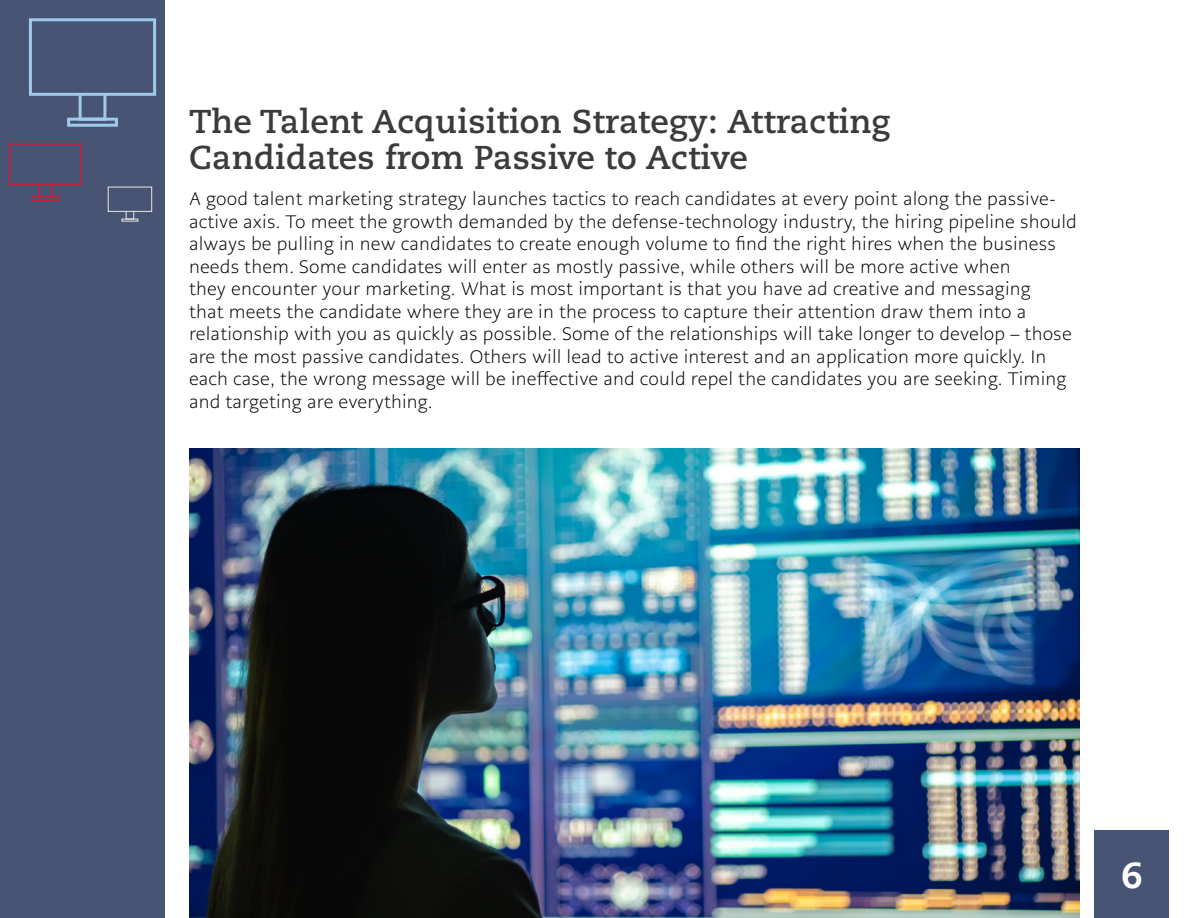
<style>
.page{position:relative;width:1188px;height:918px;background:#fff}
.page>*{position:absolute;margin:0;border:0;box-sizing:border-box;transform-origin:0 0}
.t1{font:800 36px "Caecilia LT Pro 85";color:#fff}
.t2{font:700 33px/36px "Caecilia LT Pro 75";letter-spacing:.01em;color:#3b3b3b}
.t3{font:300 18px/22.5px "PMN Caecilia Sans Text";letter-spacing:.01em;color:#000}
</style>
<div class="page">
<div style="left:0;top:0;width:164px;height:918px;background:#475473"></div>
<div style="left:1095px;top:831px;width:74px;height:87px;background:#475473"></div>
<div style="left:29px;top:18px;width:127px;height:78px;border:3px solid #9fcaea"></div>
<div style="left:79px;top:94px;width:27px;height:27px;border:3px solid #9fcaea"></div>
<div style="left:67px;top:118px;width:51px;height:9px;border:3px solid #9fcaea"></div>
<div style="left:9px;top:143px;width:73px;height:42px;border:2px solid #cc2138"></div>
<div style="left:38px;top:183px;width:15px;height:15px;border:2px solid #cc2138"></div>
<div style="left:31px;top:196px;width:29px;height:5px;border:2px solid #cc2138"></div>
<div style="left:108px;top:187px;width:44px;height:25px;border:1px solid #e6e6e6"></div>
<div style="left:126px;top:211px;width:8px;height:8px;border:1px solid #e6e6e6"></div>
<div style="left:122px;top:219px;width:16px;height:3px;border:1px solid #e6e6e6"></div>
<img style="left:189px;top:448px;width:891px;height:470px">
<h2 class="t2" style="left:189px;top:103px;width:703px">The Talent Acquisition Strategy: Attracting<br>Candidates from Passive to Active</h2>
<p class="t3" style="left:189px;top:188px;width:889px">A good talent marketing strategy launches tactics to reach candidates at every point along the passive&shy;active axis. To meet the growth demanded by the defense-technology industry, the hiring pipeline should always be pulling in new candidates to create enough volume to find the right hires when the business needs them. Some candidates will enter as mostly passive, while others will be more active when<br>they encounter your marketing. What is most important is that you have ad creative and messaging<br>that meets the candidate where they are in the process to capture their attention draw them into a relationship with you as quickly as possible. Some of the relationships will take longer to develop – those are the most passive candidates. Others will lead to active interest and an application more quickly. In each case, the wrong message will be ineffective and could repel the candidates you are seeking. Timing and targeting are everything.</p>
<h1 class="t1" style="left:1121px;top:851px;width:23px">6</h1>
</div>
